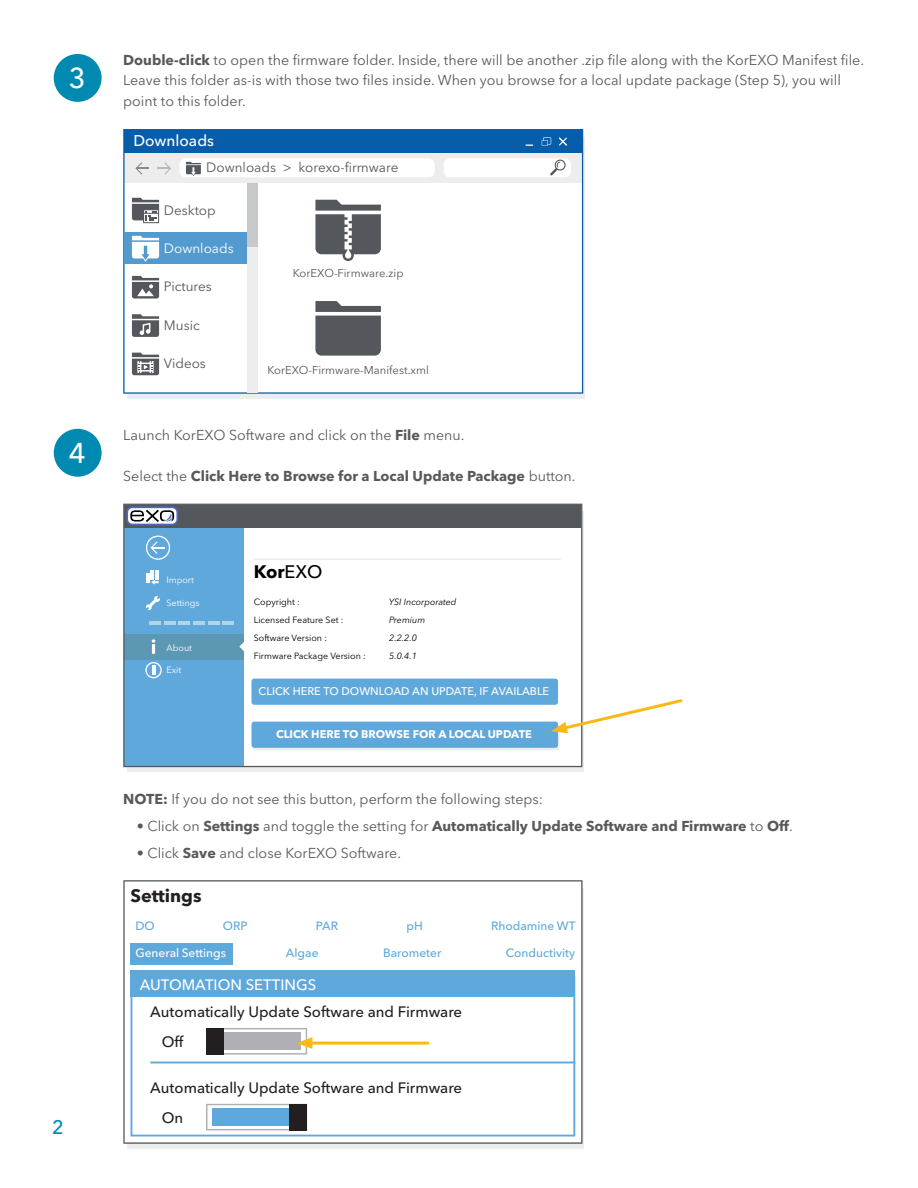
<style>
.page{position:relative;width:918px;height:1188px;background:#fff}
.page>*{position:absolute;margin:0;border:0;box-sizing:border-box;transform-origin:0 0}
.t1{font:500 28.5px "Avenir Next LT Pro";color:#fff}
.t2{font:500 19.5px "Avenir Next LT Pro";color:#008ab1}
.t3{font:700 18px "Avenir Next LT Pro";color:#231f20}
.t4{font:700 18px "Avenir Next LT Pro";color:#000}
.t5{font:500 15.45px "Avenir Next LT Pro";color:#fff}
.t6{font:500 15px "Avenir Next LT Pro";color:#231f20}
.t7{font:500 15px "Avenir Next LT Pro";color:#fff}
.t8{font:14.25px/20.7px "Avenir Next LT Pro";color:#58595b}
.t9{font:700 14.25px "Avenir Next LT Pro";color:#58595b}
.t10{font:13.5px "Avenir Next LT Pro";color:#54575b}
.t11{font:13.5px "Avenir Next LT Pro";color:#fff}
.t12{font:500 12px "Avenir Next LT Pro";color:#5fa8db}
.t13{font:500 12px "Avenir Next LT Pro";color:#fff}
.t14{font:11.25px "Avenir Next LT Pro";color:#54575b}
.t15{font:500 11.1px "Avenir Next LT Pro";color:#fff}
.t16{font:700 11.1px "Avenir Next LT Pro";color:#fff}
.t17{font:9px/18px "Avenir Next LT Pro";color:#000}
.t18{font:italic 9px/18px "Avenir Next LT Pro";color:#000}
.t19{font:9px "Avenir Next LT Pro";color:#fff}
.s1{font-weight:700}
.s2{font-weight:400}
.s3{font-weight:500}
</style>
<div class="page">
<div style="left:127px;top:137px;width:458px;height:262px;background:#ededee"></div>
<svg style="left:123px;top:129px;width:460px;height:265px;background:#e1ebf3"></svg>
<div style="left:125px;top:232px;width:122px;height:32px;background:#539bcf"></div>
<svg style="left:132px;top:236px;width:27px;height:26px"></svg>
<svg style="left:186px;top:162px;width:15px;height:14px"></svg>
<svg style="left:132px;top:198px;width:27px;height:25px"></svg>
<svg style="left:132px;top:276px;width:27px;height:23px"></svg>
<svg style="left:132px;top:314px;width:27px;height:23px"></svg>
<svg style="left:132px;top:353px;width:27px;height:22px"></svg>
<div style="left:247px;top:183px;width:11px;height:209px;background:#ededee"></div>
<div style="left:247px;top:183px;width:11px;height:63px;background:#c7c8ca"></div>
<svg style="left:315px;top:301px;width:66px;height:55px;background:#6c6e72"></svg>
<div style="left:555px;top:160px;width:11px;height:10px;border:1px solid #54575b;border-radius:50%"></div>
<svg style="left:550px;top:162px;width:10px;height:14px"></svg>
<svg style="left:315px;top:200px;width:66px;height:61px;background:#828487"></svg>
<div style="left:54px;top:54px;width:48px;height:48px;background:#008ab1;border-radius:50%"></div>
<div style="left:54px;top:429px;width:48px;height:48px;background:#008ab1;border-radius:50%"></div>
<div style="left:127px;top:511px;width:457px;height:261px;background:linear-gradient(to right,#e0e0e1,#e0e0e1)"></div>
<svg style="left:123px;top:504px;width:459px;height:263px"></svg>
<div style="left:146px;top:536px;width:24px;height:24px;border:1px solid #fff;border-radius:50%"></div>
<svg style="left:126px;top:506px;width:52px;height:19px"></svg>
<svg style="left:146px;top:570px;width:13px;height:15px"></svg>
<svg style="left:146px;top:596px;width:14px;height:14px"></svg>
<div style="left:252px;top:679px;width:306px;height:26px;background:#5fa8db;border-radius:3px"></div>
<hr style="left:254px;top:559px;width:307px;height:1px;background:#e2e2e2">
<div style="left:253px;top:724px;width:307px;height:26px;background:#ededee;border-radius:3px"></div>
<div style="left:252px;top:722px;width:306px;height:26px;background:#5fa8db;border-radius:3px"></div>
<svg style="left:239px;top:641px;width:11px;height:11px"></svg>
<svg style="left:152px;top:639px;width:3px;height:15px"></svg>
<div style="left:145px;top:662px;width:17px;height:16px;border:1px solid #fff;border-radius:50%"></div>
<svg style="left:152px;top:665px;width:3px;height:10px"></svg>
<svg style="left:149px;top:622px;width:85px;height:3px"></svg>
<div style="left:127px;top:888px;width:457px;height:261px;background:#ededee"></div>
<svg style="left:123px;top:880px;width:460px;height:264px;background:#f5f6f7"></svg>
<div style="left:131px;top:944px;width:102px;height:21px;background:#5fa8db"></div>
<div style="left:131px;top:971px;width:444px;height:26px;background:#5fa8db"></div>
<div style="left:131px;top:997px;width:444px;height:140px;background:#fff"></div>
<svg style="left:206px;top:1104px;width:84px;height:26px"></svg>
<div style="left:212px;top:1108px;width:89px;height:18px;background:#5fa8db"></div>
<div style="left:290px;top:1104px;width:17px;height:26px;background:#231f20"></div>
<hr style="left:150px;top:1062px;width:425px;height:1px;background:#5fa8db">
<svg style="left:551px;top:697px;width:132px;height:36px"></svg>
<hr style="left:307px;top:1042px;width:121px;height:3px;background:#fdb913">
<svg style="left:206px;top:1018px;width:106px;height:37px;background:#c2c0be"></svg>
<h1 class="t1" style="left:69px;top:61px;width:18px">3</h1>
<h1 class="t1" style="left:69px;top:435px;width:18px">4</h1>
<h2 class="t2" style="left:52px;top:1115px;width:13px">2</h2>
<p class="t8" style="left:123px;top:49px;width:742px"><span class="s1">Double-click</span> to open the firmware folder. Inside, there will be another .zip file along with the KorEXO Manifest file.<br>Leave this folder as-is with those two files inside. When you browse for a local update package (Step 5), you will point to this folder.</p>
<p class="t5" style="left:133px;top:131px;width:82px">Downloads</p>
<p class="t10" style="left:206px;top:160px;width:194px">Downloads &gt; korexo-firmware</p>
<p class="t10" style="left:164px;top:202px;width:53px">Desktop</p>
<p class="t11" style="left:164px;top:240px;width:71px">Downloads</p>
<p class="t10" style="left:164px;top:279px;width:50px">Pictures</p>
<p class="t10" style="left:164px;top:317px;width:37px">Music</p>
<p class="t10" style="left:164px;top:355px;width:44px">Videos</p>
<p class="t14" style="left:293px;top:266px;width:112px">KorEXO-Firmware.zip</p>
<p class="t14" style="left:267px;top:363px;width:163px">KorEXO-Firmware-Manifest.xml</p>
<p class="t8" style="left:123px;top:424px;width:343px">Launch KorEXO Software and click on the <span class="s1">File</span> menu.</p>
<p class="t9" style="left:123px;top:467px;width:454px"><span class="s2">Select the</span> Click Here to Browse for a Local Update Package <span class="s2">button.</span></p>
<p class="t19" style="left:166px;top:575px;width:29px">Import</p>
<p class="t19" style="left:166px;top:597px;width:34px">Settings</p>
<p class="t19" style="left:166px;top:642px;width:27px">About</p>
<p class="t19" style="left:166px;top:665px;width:16px">Exit</p>
<p class="t4" style="left:254px;top:561px;width:70px">Kor<span class="s3">EXO</span></p>
<p class="t17" style="left:254px;top:592px;width:114px">Copyright :<br>Licensed Feature Set :<br>Software Version :<br>Firmware Package Version :</p>
<p class="t18" style="left:389px;top:592px;width:69px">YSI Incorporated<br>Premium<br>2.2.2.0<br>5.0.4.1</p>
<p class="t15" style="left:259px;top:684px;width:292px">CLICK HERE TO DOWNLOAD AN UPDATE, IF AVAILABLE</p>
<p class="t16" style="left:276px;top:727px;width:257px">CLICK HERE TO BROWSE FOR A LOCAL UPDATE</p>
<p class="t8" style="left:123px;top:788px;width:421px"><span class="s1">NOTE:</span> If you do not see this button, perform the following steps:</p>
<p class="t9" style="left:137px;top:817px;width:658px"><span class="s2">• Click on</span> Settings <span class="s2">and toggle the setting for</span> Automatically Update Software and Firmware <span class="s2">to</span> Off<span class="s2">.</span></p>
<p class="t8" style="left:137px;top:842px;width:266px">• Click <span class="s1">Save</span> and close KorEXO Software.</p>
<p class="t3" style="left:131px;top:884px;width:73px">Settings</p>
<p class="t12" style="left:135px;top:919px;width:21px">DO</p>
<p class="t12" style="left:223px;top:919px;width:26px">ORP</p>
<p class="t12" style="left:316px;top:919px;width:24px">PAR</p>
<p class="t12" style="left:406px;top:919px;width:18px">pH</p>
<p class="t12" style="left:491px;top:919px;width:86px">Rhodamine WT</p>
<p class="t13" style="left:135px;top:946px;width:92px">General Settings</p>
<p class="t12" style="left:286px;top:946px;width:34px">Algae</p>
<p class="t12" style="left:383px;top:946px;width:60px">Barometer</p>
<p class="t12" style="left:506px;top:946px;width:71px">Conductivity</p>
<p class="t7" style="left:140px;top:975px;width:178px">AUTOMATION SETTINGS</p>
<p class="t6" style="left:150px;top:1003px;width:313px">Automatically Update Software and Firmware</p>
<p class="t6" style="left:162px;top:1032px;width:24px">Off</p>
<p class="t6" style="left:150px;top:1079px;width:313px">Automatically Update Software and Firmware</p>
<p class="t6" style="left:162px;top:1108px;width:23px">On</p>
</div>
